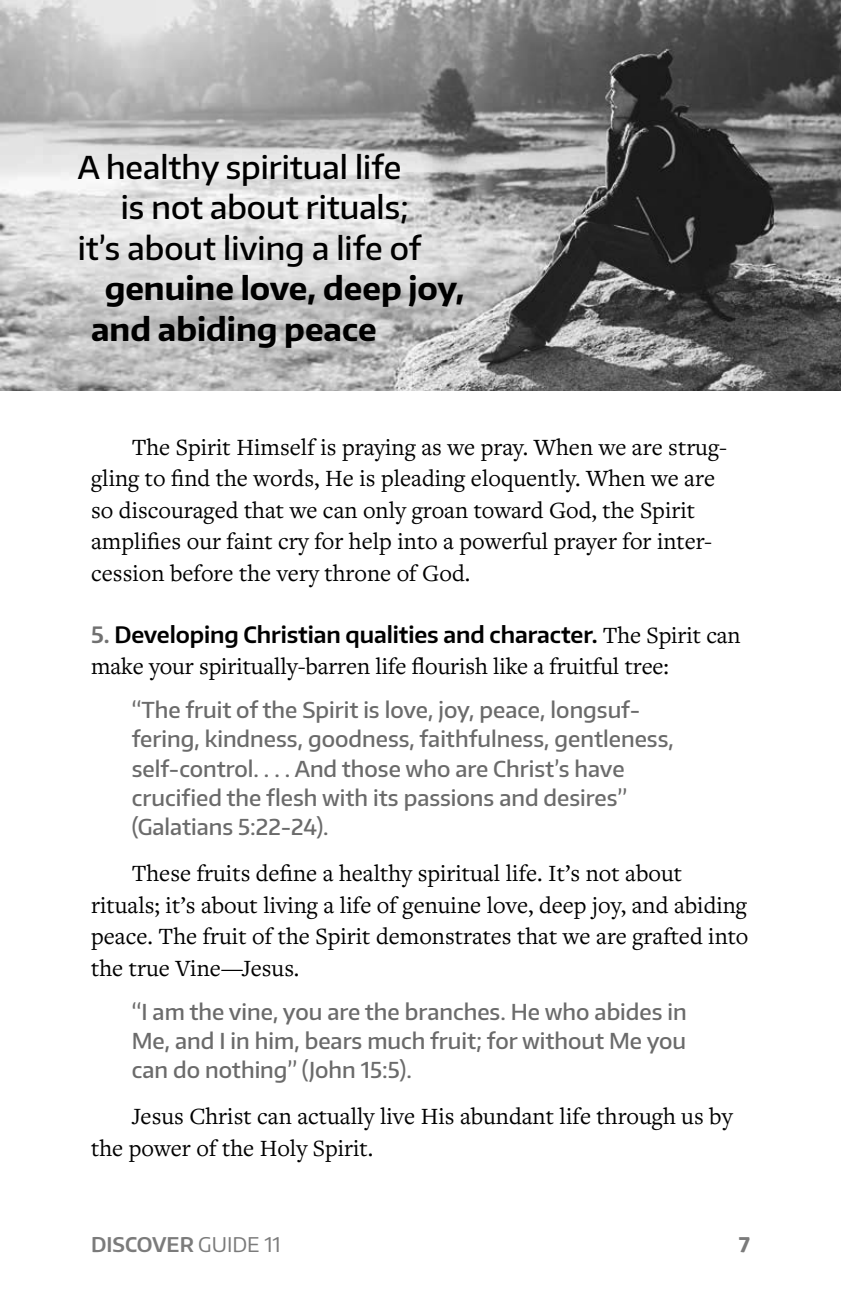
<style>
.page{position:relative;width:841px;height:1296px;background:#fff}
.page>*{position:absolute;margin:0;border:0;box-sizing:border-box;transform-origin:0 0}
.Pull_Quote{font:500 31.5px "Encode Sans";color:#000}
.Pull_Quote-2{font:700 31.5px "Encode Sans";color:#000}
.Body_Indented{font:24.3px/31.5px "Freight Text Pro";color:#000}
.Body_No_Indent{font:24.3px "Freight Text Pro";letter-spacing:-.005em;color:#000}
.Body_No_Indent-2{font:600 22.5px "Encode Sans";letter-spacing:-.005em;color:#000}
.Inset_Quote_2{font:500 22.05px/29.2px "Encode Sans";color:#6b6b6b}
.t1{font:600 20.25px "Encode Sans";color:#7b7b7b}
.t2{font:700 20.25px "Encode Sans";color:#7b7b7b}
.s1{color:#717171}
.s2{font-family:"Freight Text Pro";font-weight:400;font-size:24.3px}
.s3{font-weight:400}
</style>
<div class="page">
<img style="left:1px;top:0;width:839px;height:390px">
<p class="Pull_Quote" style="left:78px;top:146px;width:325px">A healthy spiritual life</p>
<p class="Pull_Quote" style="left:121px;top:187px;width:290px">is not about rituals;</p>
<p class="Pull_Quote" style="left:78px;top:227px;width:345px">it’s about living a life of</p>
<p class="Pull_Quote-2" style="left:105px;top:268px;width:361px">genuine love, deep joy,</p>
<p class="Pull_Quote-2" style="left:91px;top:308px;width:287px">and abiding peace</p>
<p class="Body_Indented" style="left:91px;top:431px;width:637px;text-indent:40px">The Spirit Himself is praying as we pray. When we are strug&shy;gling to find the words, He is pleading eloquently. When we are so discouraged that we can only groan toward God, the Spirit amplifies our faint cry for help into a powerful prayer for inter&shy;cession before the very throne of God.</p>
<p class="Body_No_Indent-2" style="left:91px;top:620px;width:651px"><span class="s1">5.</span> Developing Christian qualities and character. <span class="s2">The Spirit can</span></p>
<p class="Body_No_Indent" style="left:91px;top:650px;width:579px">make your spiritually-barren life flourish like a fruitful tree:</p>
<p class="Inset_Quote_2" style="left:132px;top:695px;width:543px">“The fruit of the Spirit is love, joy, peace, longsuf&shy;fering, kindness, goodness, faithfulness, gentleness, self-control. . . . And those who are Christ’s have crucified the flesh with its passions and desires” (Galatians 5:22-24).</p>
<p class="Body_Indented" style="left:91px;top:857px;width:658px;text-indent:40px">These fruits define a healthy spiritual life. It’s not about rituals; it’s about living a life of genuine love, deep joy, and abiding peace. The fruit of the Spirit demonstrates that we are grafted into the true Vine—Jesus.</p>
<p class="Inset_Quote_2" style="left:132px;top:996px;width:556px;text-align:justify">“I am the vine, you are the branches. He who abides in Me, and I in him, bears much fruit; for without Me you can do nothing” (John 15:5).</p>
<p class="Body_Indented" style="left:91px;top:1100px;width:643px;text-indent:40px">Jesus Christ can actually live His abundant life through us by the power of the Holy Spirit.</p>
<p class="t1" style="left:91px;top:1231px;width:191px">DISCOVER <span class="s3">GUIDE 11</span></p>
<p class="t2" style="left:738px;top:1231px;width:13px">7</p>
</div>
